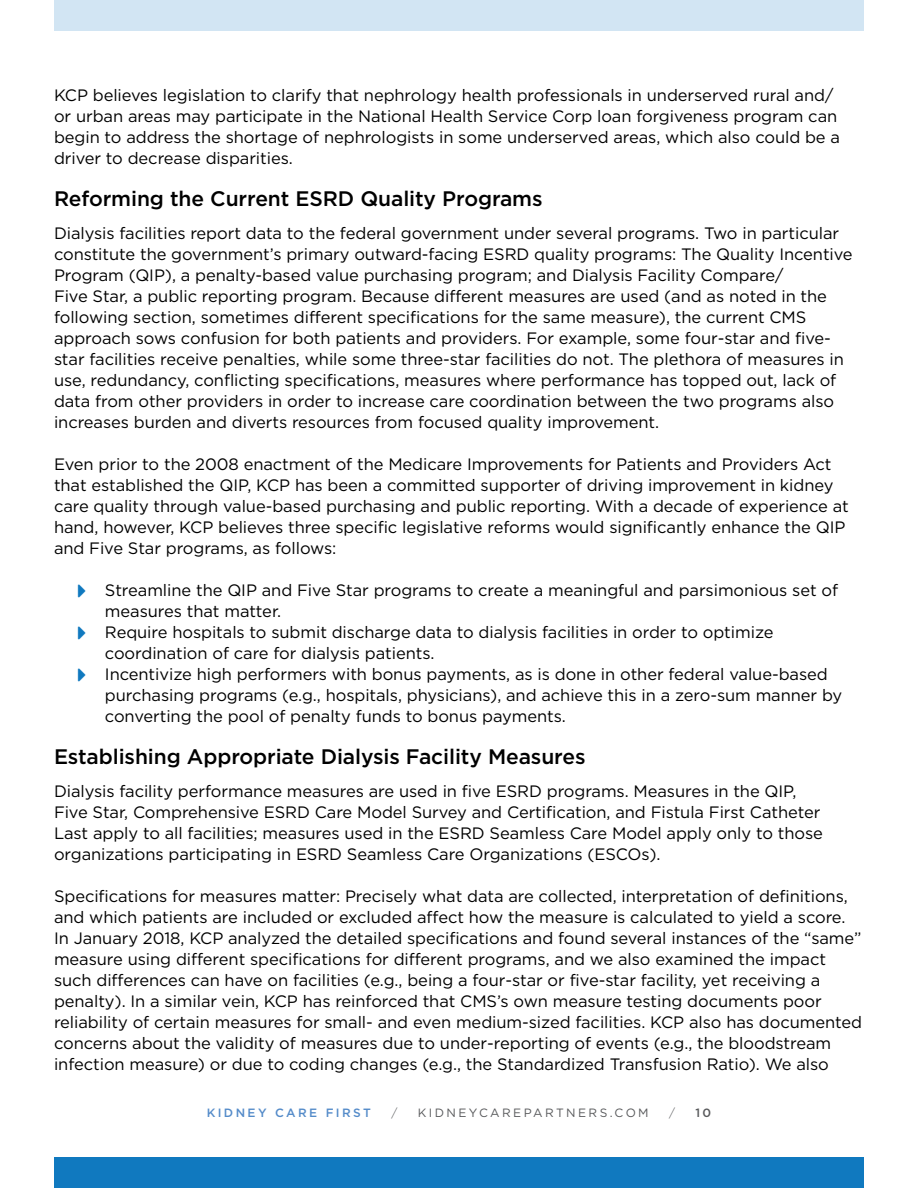
<style>
.page{position:relative;width:918px;height:1188px;background:#fff}
.page>*{position:absolute;margin:0;border:0;box-sizing:border-box;transform-origin:0 0}
.t1{font:500 21px "Gotham HTF";letter-spacing:-.005em;color:#000}
.t2{font:16.5px/21px "Gotham HTF";letter-spacing:-.005em;color:#000}
.t3{font:12px "Gotham HTF";letter-spacing:.2em;color:#58595b}
.t4{font:500 12px "Gotham HTF";letter-spacing:.2em;color:#548bc9}
.t5{font:300 12px "Gotham HTF";color:#58595b}
.t6{font:500 12px "Gotham HTF";color:#58595b}
</style>
<div class="page">
<div style="left:54px;top:0;width:810px;height:31px;background:#d2e5f3"></div>
<div style="left:54px;top:1157px;width:810px;height:31px;background:#1079bf"></div>
<p class="t2" style="left:54px;top:84px;width:788px">KCP believes legislation to clarify that nephrology health professionals in underserved rural and/ or urban areas may participate in the National Health Service Corp loan forgiveness program can begin to address the shortage of nephrologists in some underserved areas, which also could be a driver to decrease disparities.</p>
<p class="t1" style="left:54px;top:187px;width:490px">Reforming the Current ESRD Quality Programs</p>
<p class="t2" style="left:54px;top:222px;width:800px">Dialysis facilities report data to the federal government under several programs. Two in particular constitute the government’s primary outward-facing ESRD quality programs: The Quality Incentive Program (QIP), a penalty-based value purchasing program; and Dialysis Facility Compare/<br>Five Star, a public reporting program. Because different measures are used (and as noted in the following section, sometimes different specifications for the same measure), the current CMS approach sows confusion for both patients and providers. For example, some four-star and five&shy;star facilities receive penalties, while some three-star facilities do not. The plethora of measures in use, redundancy, conflicting specifications, measures where performance has topped out, lack of data from other providers in order to increase care coordination between the two programs also increases burden and diverts resources from focused quality improvement.</p>
<p class="t2" style="left:54px;top:453px;width:796px">Even prior to the 2008 enactment of the Medicare Improvements for Patients and Providers Act that established the QIP, KCP has been a committed supporter of driving improvement in kidney care quality through value-based purchasing and public reporting. With a decade of experience at hand, however, KCP believes three specific legislative reforms would significantly enhance the QIP and Five Star programs, as follows:</p>
<p class="t2" style="left:105px;top:579px;width:739px">Streamline the QIP and Five Star programs to create a meaningful and parsimonious set of measures that matter.<br>Require hospitals to submit discharge data to dialysis facilities in order to optimize coordination of care for dialysis patients.<br>Incentivize high performers with bonus payments, as is done in other federal value-based purchasing programs (e.g., hospitals, physicians), and achieve this in a zero-sum manner by converting the pool of penalty funds to bonus payments.</p>
<p class="t1" style="left:54px;top:745px;width:533px">Establishing Appropriate Dialysis Facility Measures</p>
<p class="t2" style="left:54px;top:780px;width:770px">Dialysis facility performance measures are used in five ESRD programs. Measures in the QIP, Five Star, Comprehensive ESRD Care Model Survey and Certification, and Fistula First Catheter Last apply to all facilities; measures used in the ESRD Seamless Care Model apply only to those organizations participating in ESRD Seamless Care Organizations (ESCOs).</p>
<p class="t2" style="left:54px;top:885px;width:810px">Specifications for measures matter: Precisely what data are collected, interpretation of definitions, and which patients are included or excluded affect how the measure is calculated to yield a score.<br>In January 2018, KCP analyzed the detailed specifications and found several instances of the “same” measure using different specifications for different programs, and we also examined the impact such differences can have on facilities (e.g., being a four-star or five-star facility, yet receiving a penalty). In a similar vein, KCP has reinforced that CMS’s own measure testing documents poor reliability of certain measures for small- and even medium-sized facilities. KCP also has documented concerns about the validity of measures due to under-reporting of events (e.g., the bloodstream infection measure) or due to coding changes (e.g., the Standardized Transfusion Ratio). We also</p>
<p class="t4" style="left:207px;top:1106px;width:166px">KIDNEY CARE FIRST</p>
<p class="t5" style="left:391px;top:1106px;width:7px">/</p>
<p class="t3" style="left:418px;top:1106px;width:232px">KIDNEYCAREPARTNERS.COM</p>
<p class="t5" style="left:669px;top:1106px;width:7px">/</p>
<p class="t6" style="left:695px;top:1106px;width:17px">10</p>
</div>
